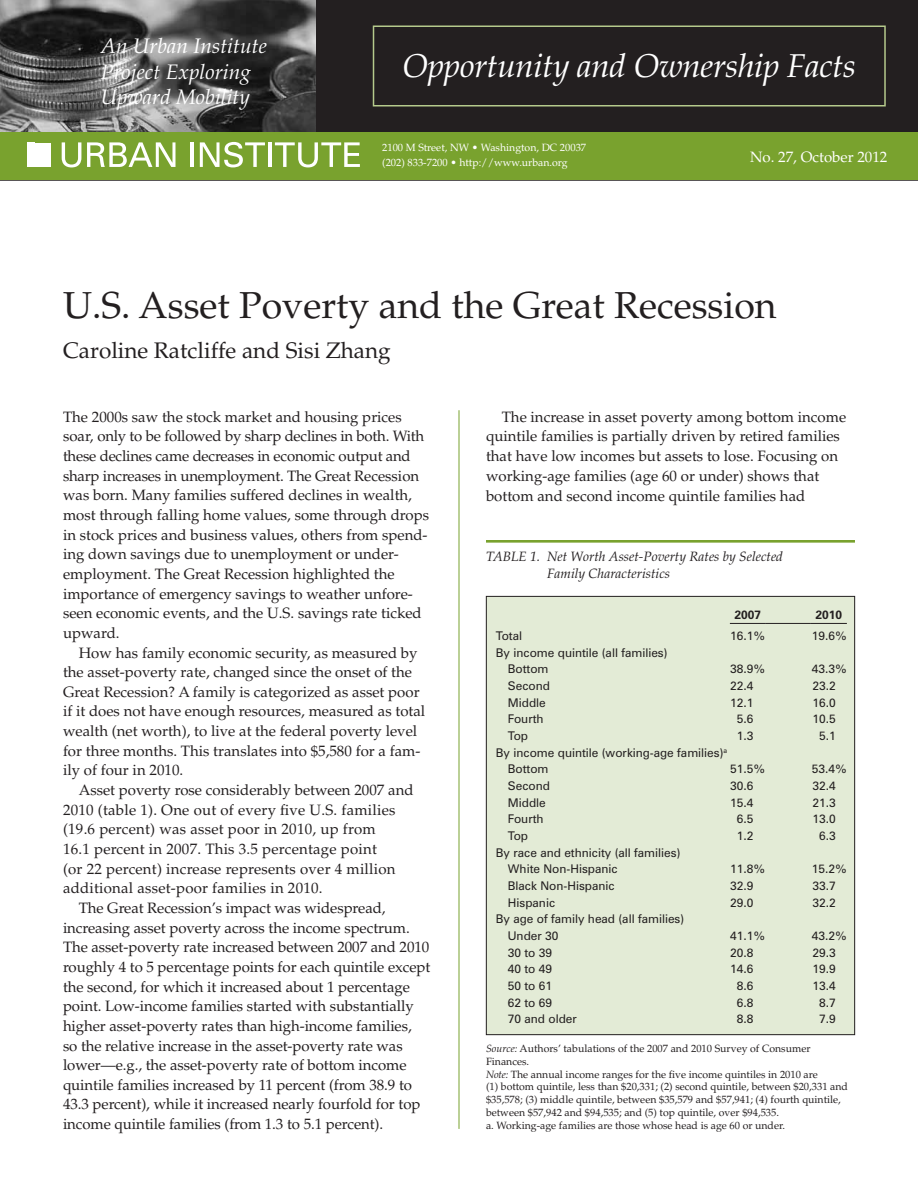
<style>
.page{position:relative;width:918px;height:1188px;background:#fff}
.page>*{position:absolute;margin:0;border:0;box-sizing:border-box;transform-origin:0 0}
.t1{font:37.5px "Palatino";color:#231f20}
.t2{font:italic 33px "Palatino";letter-spacing:-.01em;color:#fff}
.t3{font:22.5px "Palatino";color:#231f20}
.t4{font:italic 21px/25.5px "Palatino";color:#fff}
.t5{font:15px/19.6px "Palatino";color:#231f20}
.t6{font:15px "Palatino";color:#fff}
.t7{font:italic 13.5px/16.5px "Palatino";color:#231f20}
.t8{font:12px/16.6px "Zurich BT";color:#231f20}
.t9{font:700 12px "Zurich BT";color:#231f20}
.t10{font:10.5px/12.8px "Palatino";color:#231f20}
.t11{font:10.5px/15px "Palatino";color:#fff}
.s1{font-style:italic}
</style>
<div class="page">
<img style="left:0;top:0;width:316px;height:132px">
<div style="left:316px;top:0;width:602px;height:135px;background:#231f20"></div>
<div style="left:373px;top:26px;width:513px;height:80px;border:2px solid #b5ca8c"></div>
<hr style="left:459px;top:410px;width:1px;height:719px;background:#79a22e">
<hr style="left:0;top:178px;width:918px;height:3px;background:#231f20">
<div style="left:0;top:132px;width:918px;height:48px;background:#79a22e"></div>
<svg style="left:62px;top:142px;width:114px;height:25px"></svg>
<hr style="left:191px;top:142px;width:3px;height:25px;background:#fff">
<svg style="left:200px;top:142px;width:65px;height:25px"></svg>
<hr style="left:268px;top:142px;width:4px;height:25px;background:#fff">
<svg style="left:275px;top:142px;width:85px;height:25px"></svg>
<div style="left:35px;top:143px;width:8px;height:5px;background:#fff"></div>
<div style="left:35px;top:149px;width:8px;height:10px;background:#fff"></div>
<div style="left:27px;top:143px;width:8px;height:24px;background:#fff"></div>
<div style="left:35px;top:159px;width:16px;height:8px;background:#fff"></div>
<div style="left:43px;top:143px;width:8px;height:16px;background:#fff"></div>
<hr style="left:486px;top:540px;width:369px;height:3px;background:#79a22e">
<div style="left:486px;top:596px;width:369px;height:439px;background:#e3ebd6"></div>
<hr style="left:766px;top:623px;width:45px;height:1px;background:#231f20">
<hr style="left:811px;top:623px;width:36px;height:1px;background:#231f20">
<hr style="left:730px;top:623px;width:36px;height:1px;background:#231f20">
<h3 class="t4" style="left:101px;top:34px;width:168px">An Urban Institute<br>Project Exploring<br>Upward Mobility</h3>
<h2 class="t2" style="left:402px;top:46px;width:455px">Opportunity and Ownership Facts</h2>
<p class="t11" style="left:382px;top:140px;width:205px">2100 M Street, NW • Washington, DC 20037 (202) 833-7200 • http://www.urban.org</p>
<p class="t6" style="left:750px;top:148px;width:139px">No. 27, October 2012</p>
<h1 class="t1" style="left:63px;top:283px;width:715px">U.S. Asset Poverty and the Great Recession</h1>
<h3 class="t3" style="left:63px;top:337px;width:329px">Caroline Ratcliffe and Sisi Zhang</h3>
<p class="t5" style="left:63px;top:407px;width:368px">The 2000s saw the stock market and housing prices soar, only to be followed by sharp declines in both. With these declines came decreases in economic output and sharp increases in unemployment. The Great Recession was born. Many families suffered declines in wealth, most through falling home values, some through drops in stock prices and business values, others from spend&shy;ing down savings due to unemployment or under&shy;employment. The Great Recession highlighted the importance of emergency savings to weather unfore&shy;seen economic events, and the U.S. savings rate ticked upward.</p>
<p class="t5" style="left:63px;top:643px;width:364px;text-indent:16px">How has family economic security, as measured by the asset-poverty rate, changed since the onset of the Great Recession? A family is categorized as asset poor if it does not have enough resources, measured as total wealth (net worth), to live at the federal poverty level for three months. This translates into $5,580 for a fam&shy;ily of four in 2010.</p>
<p class="t5" style="left:79px;top:780px;width:336px">Asset poverty rose considerably between 2007 and</p>
<p class="t5" style="left:63px;top:800px;width:334px">2010 (table 1). One out of every five U.S. families</p>
<p class="t5" style="left:63px;top:820px;width:314px">(19.6 percent) was asset poor in 2010, up from</p>
<p class="t5" style="left:63px;top:839px;width:315px">16.1 percent in 2007. This 3.5 percentage point</p>
<p class="t5" style="left:63px;top:859px;width:334px">(or 22 percent) increase represents over 4 million</p>
<p class="t5" style="left:63px;top:879px;width:261px">additional asset-poor families in 2010.</p>
<p class="t5" style="left:79px;top:898px;width:308px">The Great Recession’s impact was widespread,</p>
<p class="t5" style="left:63px;top:918px;width:348px">increasing asset poverty across the income spectrum.</p>
<p class="t5" style="left:63px;top:938px;width:368px">The asset-poverty rate increased between 2007 and 2010</p>
<p class="t5" style="left:63px;top:957px;width:369px">roughly 4 to 5 percentage points for each quintile except</p>
<p class="t5" style="left:63px;top:977px;width:348px">the second, for which it increased about 1 percentage</p>
<p class="t5" style="left:63px;top:997px;width:352px">point. Low-income families started with substantially</p>
<p class="t5" style="left:63px;top:1016px;width:350px">higher asset-poverty rates than high-income families,</p>
<p class="t5" style="left:63px;top:1036px;width:341px">so the relative increase in the asset-poverty rate was</p>
<p class="t5" style="left:63px;top:1056px;width:345px">lower—e.g., the asset-poverty rate of bottom income</p>
<p class="t5" style="left:63px;top:1075px;width:351px">quintile families increased by 11 percent (from 38.9 to</p>
<p class="t5" style="left:63px;top:1095px;width:359px">43.3 percent), while it increased nearly fourfold for top</p>
<p class="t5" style="left:63px;top:1114px;width:322px">income quintile families (from 1.3 to 5.1 percent).</p>
<p class="t5" style="left:486px;top:407px;width:362px;text-indent:16px">The increase in asset poverty among bottom income quintile families is partially driven by retired families that have low incomes but assets to lose. Focusing on working-age families (age 60 or under) shows that bottom and second income quintile families had</p>
<p class="t7" style="left:547px;top:549px;width:238px;text-indent:-61px">Table 1. Net Worth Asset-Poverty Rates by Selected<br>Family Characteristics</p>
<p class="t9" style="left:735px;top:607px;width:28px">2007</p>
<p class="t9" style="left:816px;top:607px;width:28px">2010</p>
<p class="t8" style="left:496px;top:627px;width:28px">Total</p>
<p class="t8" style="left:730px;top:627px;width:37px">16.1%</p>
<p class="t8" style="left:812px;top:627px;width:37px">19.6%</p>
<p class="t8" style="left:508px;top:644px;width:161px;text-indent:-12px">By income quintile (all families)<br>Bottom</p>
<p class="t8" style="left:730px;top:661px;width:37px">38.9%</p>
<p class="t8" style="left:812px;top:661px;width:37px">43.3%</p>
<p class="t8" style="left:508px;top:677px;width:44px">Second</p>
<p class="t8" style="left:730px;top:677px;width:25px">22.4</p>
<p class="t8" style="left:813px;top:677px;width:25px">23.2</p>
<p class="t8" style="left:508px;top:694px;width:39px">Middle</p>
<p class="t8" style="left:730px;top:694px;width:25px">12.1</p>
<p class="t8" style="left:813px;top:694px;width:25px">16.0</p>
<p class="t8" style="left:508px;top:711px;width:37px">Fourth</p>
<p class="t8" style="left:737px;top:711px;width:18px">5.6</p>
<p class="t8" style="left:813px;top:711px;width:25px">10.5</p>
<p class="t8" style="left:508px;top:727px;width:22px">Top</p>
<p class="t8" style="left:737px;top:727px;width:18px">1.3</p>
<p class="t8" style="left:819px;top:727px;width:18px">5.1</p>
<p class="t8" style="left:508px;top:744px;width:221px;text-indent:-12px">By income quintile (working-age families)<sup>a<br></sup>Bottom</p>
<p class="t8" style="left:730px;top:761px;width:37px">51.5%</p>
<p class="t8" style="left:812px;top:761px;width:37px">53.4%</p>
<p class="t8" style="left:508px;top:777px;width:44px">Second</p>
<p class="t8" style="left:730px;top:777px;width:25px">30.6</p>
<p class="t8" style="left:813px;top:777px;width:25px">32.4</p>
<p class="t8" style="left:508px;top:794px;width:39px">Middle</p>
<p class="t8" style="left:730px;top:794px;width:25px">15.4</p>
<p class="t8" style="left:813px;top:794px;width:25px">21.3</p>
<p class="t8" style="left:508px;top:811px;width:37px">Fourth</p>
<p class="t8" style="left:737px;top:811px;width:18px">6.5</p>
<p class="t8" style="left:813px;top:811px;width:25px">13.0</p>
<p class="t8" style="left:508px;top:827px;width:22px">Top</p>
<p class="t8" style="left:737px;top:827px;width:18px">1.2</p>
<p class="t8" style="left:819px;top:827px;width:18px">6.3</p>
<p class="t8" style="left:508px;top:844px;width:174px;text-indent:-12px">By race and ethnicity (all families)<br>White Non-Hispanic</p>
<p class="t8" style="left:730px;top:861px;width:37px">11.8%</p>
<p class="t8" style="left:812px;top:861px;width:37px">15.2%</p>
<p class="t8" style="left:508px;top:877px;width:108px">Black Non-Hispanic</p>
<p class="t8" style="left:730px;top:877px;width:25px">32.9</p>
<p class="t8" style="left:813px;top:877px;width:25px">33.7</p>
<p class="t8" style="left:508px;top:894px;width:49px">Hispanic</p>
<p class="t8" style="left:730px;top:894px;width:25px">29.0</p>
<p class="t8" style="left:813px;top:894px;width:25px">32.2</p>
<p class="t8" style="left:508px;top:911px;width:178px;text-indent:-12px">By age of family head (all families)<br>Under 30</p>
<p class="t8" style="left:730px;top:927px;width:37px">41.1%</p>
<p class="t8" style="left:812px;top:927px;width:37px">43.2%</p>
<p class="t8" style="left:508px;top:944px;width:46px">30 to 39</p>
<p class="t8" style="left:730px;top:944px;width:25px">20.8</p>
<p class="t8" style="left:813px;top:944px;width:25px">29.3</p>
<p class="t8" style="left:508px;top:961px;width:46px">40 to 49</p>
<p class="t8" style="left:730px;top:961px;width:25px">14.6</p>
<p class="t8" style="left:813px;top:961px;width:25px">19.9</p>
<p class="t8" style="left:508px;top:977px;width:46px">50 to 61</p>
<p class="t8" style="left:737px;top:977px;width:18px">8.6</p>
<p class="t8" style="left:813px;top:977px;width:25px">13.4</p>
<p class="t8" style="left:508px;top:994px;width:46px">62 to 69</p>
<p class="t8" style="left:737px;top:994px;width:18px">6.8</p>
<p class="t8" style="left:819px;top:994px;width:18px">8.7</p>
<p class="t8" style="left:508px;top:1011px;width:71px">70 and older</p>
<p class="t8" style="left:737px;top:1011px;width:18px">8.8</p>
<p class="t8" style="left:819px;top:1011px;width:18px">7.9</p>
<p class="t10" style="left:486px;top:1042px;width:364px"><span class="s1">Source:</span> Authors’ tabulations of the 2007 and 2010 Survey of Consumer Finances.<br><span class="s1">Note:</span> The annual income ranges for the five income quintiles in 2010 are<br>(1) bottom quintile, less than $20,331; (2) second quintile, between $20,331 and $35,578; (3) middle quintile, between $35,579 and $57,941; (4) fourth quintile, between $57,942 and $94,535; and (5) top quintile, over $94,535.<br>a. Working-age families are those whose head is age 60 or under.</p>
</div>
